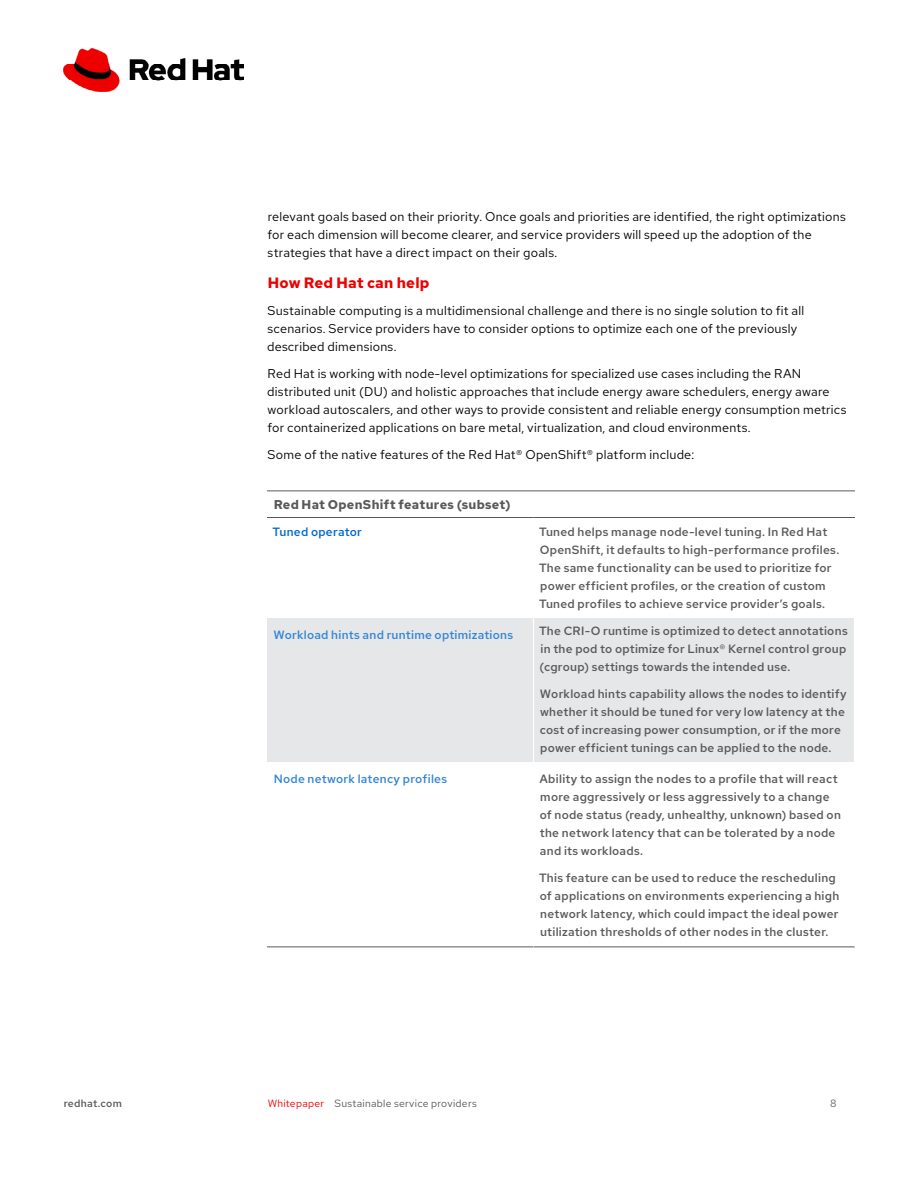
<style>
.page{position:relative;width:918px;height:1188px;background:#fff}
.page>*{position:absolute;margin:0;border:0;box-sizing:border-box;transform-origin:0 0}
.t1{font:700 15px "Red Hat Text";letter-spacing:.01em;color:#e00}
.t2{font:12.75px/18px "Red Hat Text";letter-spacing:.015em;color:#000}
.t3{font:700 12.75px "Red Hat Text";letter-spacing:.02em;color:#58595b}
.t4{font:500 12px/18px "Red Hat Text";letter-spacing:.02em;color:#58595b}
.t5{font:500 12px "Red Hat Text";letter-spacing:.02em;color:#3385d6}
.t6{font:500 12px "Red Hat Text";letter-spacing:.02em;color:#06c}
.t7{font:10.5px "Red Hat Text";letter-spacing:.025em;color:#58595b}
.t8{font:500 10.5px "Red Hat Text";letter-spacing:.025em;color:#58595b}
.s1{color:#e00}
</style>
<div class="page">
<hr style="left:267px;top:490px;width:588px;height:1px;background:#58595b">
<div style="left:267px;top:618px;width:587px;height:144px;background:#e6e7e8"></div>
<hr style="left:267px;top:946px;width:267px;height:1px;background:#58595b">
<hr style="left:534px;top:946px;width:321px;height:1px;background:#58595b">
<hr style="left:533px;top:618px;width:1px;height:144px;background:#fff">
<hr style="left:267px;top:517px;width:267px;height:1px;background:#58595b">
<hr style="left:534px;top:517px;width:321px;height:1px;background:#58595b">
<img style="left:63px;top:49px;width:180px;height:42px">
<p class="t2" style="left:267px;top:207px;width:580px">relevant goals based on their priority. Once goals and priorities are identified, the right optimizations for each dimension will become clearer, and service providers will speed up the adoption of the strategies that have a direct impact on their goals.</p>
<p class="t1" style="left:268px;top:273px;width:163px">How Red Hat can help</p>
<p class="t2" style="left:267px;top:301px;width:539px">Sustainable computing is a multidimensional challenge and there is no single solution to fit all scenarios. Service providers have to consider options to optimize each one of the previously described dimensions.</p>
<p class="t2" style="left:267px;top:364px;width:581px">Red Hat is working with node-level optimizations for specialized use cases including the RAN distributed unit (DU) and holistic approaches that include energy aware schedulers, energy aware workload autoscalers, and other ways to provide consistent and reliable energy consumption metrics for containerized applications on bare metal, virtualization, and cloud environments.</p>
<p class="t2" style="left:268px;top:445px;width:428px">Some of the native features of the Red Hat® OpenShift® platform include:</p>
<p class="t3" style="left:274px;top:496px;width:238px">Red Hat OpenShift features (subset)</p>
<p class="t6" style="left:273px;top:523px;width:91px">Tuned operator</p>
<p class="t4" style="left:539px;top:522px;width:302px">Tuned helps manage node-level tuning. In Red Hat OpenShift, it defaults to high-performance profiles.<br>The same functionality can be used to prioritize for power efficient profiles, or the creation of custom Tuned profiles to achieve service provider’s goals.</p>
<p class="t5" style="left:273px;top:627px;width:241px">Workload hints and runtime optimizations</p>
<p class="t4" style="left:539px;top:621px;width:310px;text-align:justify">The CRI-O runtime is optimized to detect annotations in the pod to optimize for Linux® Kernel control group (cgroup) settings towards the intended use.</p>
<p class="t4" style="left:540px;top:684px;width:308px">Workload hints capability allows the nodes to identify whether it should be tuned for very low latency at the cost of increasing power consumption, or if the more power efficient tunings can be applied to the node.</p>
<p class="t5" style="left:274px;top:771px;width:175px">Node network latency profiles</p>
<p class="t4" style="left:539px;top:770px;width:303px">Ability to assign the nodes to a profile that will react more aggressively or less aggressively to a change of node status (ready, unhealthy, unknown) based on the network latency that can be tolerated by a node and its workloads.</p>
<p class="t4" style="left:539px;top:869px;width:302px">This feature can be used to reduce the rescheduling of applications on environments experiencing a high network latency, which could impact the ideal power utilization thresholds of other nodes in the cluster.</p>
<p class="t8" style="left:64px;top:1096px;width:60px">redhat.com</p>
<p class="t7" style="left:268px;top:1096px;width:211px"><span class="s1">Whitepaper</span> Sustainable service providers</p>
<p class="t7" style="left:830px;top:1096px;width:8px">8</p>
</div>
